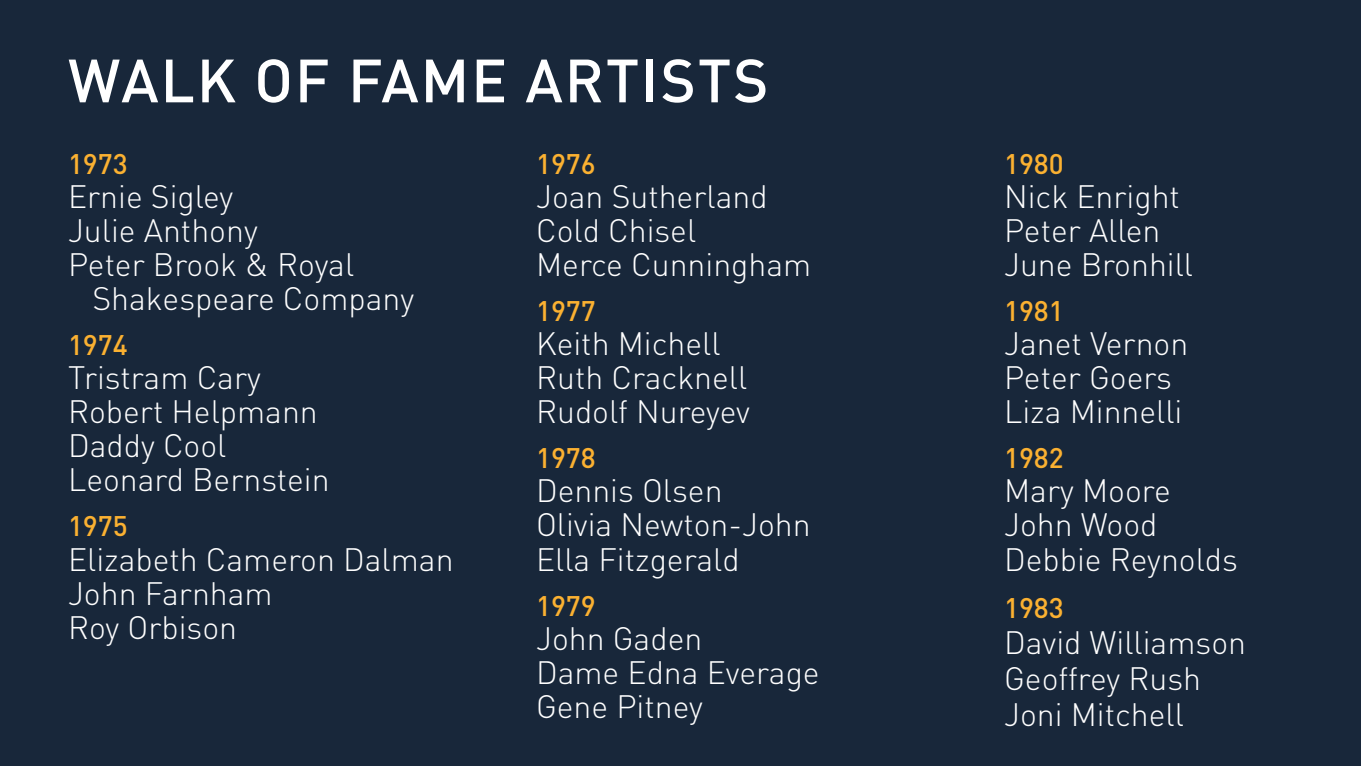
<style>
.page{position:relative;width:1361px;height:766px;background:#fff}
.page>*{position:absolute;margin:0;border:0;box-sizing:border-box;transform-origin:0 0}
.t1{font:500 60px "DIN";letter-spacing:.03em;color:#fff}
.t2{font:300 32px/34px "DIN";color:#fff}
.t3{font:500 28px "DIN";color:#fbb131}
</style>
<div class="page">
<div style="left:0;top:0;width:1361px;height:765px;background:#18273a"></div>
<h1 class="t1" style="left:68px;top:42px;width:702px">WALK OF FAME ARTISTS</h1>
<p class="t3" style="left:68px;top:145px;width:61px">1973</p>
<p class="t2" style="left:68px;top:179px;width:167px">Ernie Sigley</p>
<p class="t2" style="left:68px;top:213px;width:191px">Julie Anthony</p>
<p class="t2" style="left:93px;top:247px;width:323px;text-indent:-24px">Peter Brook &amp; Royal<br>Shakespeare Company</p>
<p class="t3" style="left:68px;top:327px;width:61px">1974</p>
<p class="t2" style="left:68px;top:360px;width:194px">Tristram Cary</p>
<p class="t2" style="left:68px;top:394px;width:251px">Robert Helpmann</p>
<p class="t2" style="left:68px;top:428px;width:160px">Daddy Cool</p>
<p class="t2" style="left:68px;top:462px;width:263px">Leonard Bernstein</p>
<p class="t3" style="left:68px;top:508px;width:61px">1975</p>
<p class="t2" style="left:68px;top:541px;width:387px">Elizabeth Cameron Dalman</p>
<p class="t2" style="left:68px;top:575px;width:206px">John Farnham</p>
<p class="t2" style="left:68px;top:609px;width:171px">Roy Orbison</p>
<p class="t3" style="left:536px;top:145px;width:61px">1976</p>
<p class="t2" style="left:536px;top:179px;width:233px">Joan Sutherland</p>
<p class="t2" style="left:536px;top:213px;width:162px">Cold Chisel</p>
<p class="t2" style="left:536px;top:247px;width:277px">Merce Cunningham</p>
<p class="t3" style="left:536px;top:293px;width:61px">1977</p>
<p class="t2" style="left:536px;top:326px;width:186px">Keith Michell</p>
<p class="t2" style="left:536px;top:360px;width:213px">Ruth Cracknell</p>
<p class="t2" style="left:536px;top:394px;width:215px">Rudolf Nureyev</p>
<p class="t3" style="left:536px;top:440px;width:61px">1978</p>
<p class="t2" style="left:536px;top:473px;width:188px">Dennis Olsen</p>
<p class="t2" style="left:536px;top:507px;width:276px">Olivia Newton-John</p>
<p class="t2" style="left:536px;top:541px;width:205px">Ella Fitzgerald</p>
<p class="t3" style="left:536px;top:587px;width:61px">1979</p>
<p class="t2" style="left:536px;top:621px;width:168px">John Gaden</p>
<p class="t2" style="left:536px;top:655px;width:285px">Dame Edna Everage</p>
<p class="t2" style="left:536px;top:689px;width:168px">Gene Pitney</p>
<p class="t3" style="left:1004px;top:145px;width:61px">1980</p>
<p class="t2" style="left:1004px;top:179px;width:177px">Nick Enright</p>
<p class="t2" style="left:1004px;top:213px;width:158px">Peter Allen</p>
<p class="t2" style="left:1004px;top:247px;width:190px">June Bronhill</p>
<p class="t3" style="left:1004px;top:293px;width:61px">1981</p>
<p class="t2" style="left:1004px;top:326px;width:186px">Janet Vernon</p>
<p class="t2" style="left:1004px;top:360px;width:169px">Peter Goers</p>
<p class="t2" style="left:1004px;top:394px;width:180px">Liza Minnelli</p>
<p class="t3" style="left:1004px;top:440px;width:61px">1982</p>
<p class="t2" style="left:1004px;top:473px;width:168px">Mary Moore</p>
<p class="t2" style="left:1004px;top:507px;width:155px">John Wood</p>
<p class="t2" style="left:1004px;top:541px;width:235px">Debbie Reynolds</p>
<p class="t3" style="left:1004px;top:589px;width:61px">1983</p>
<p class="t2" style="left:1004px;top:625px;width:243px">David Williamson</p>
<p class="t2" style="left:1004px;top:661px;width:198px">Geoffrey Rush</p>
<p class="t2" style="left:1004px;top:697px;width:181px">Joni Mitchell</p>
</div>
